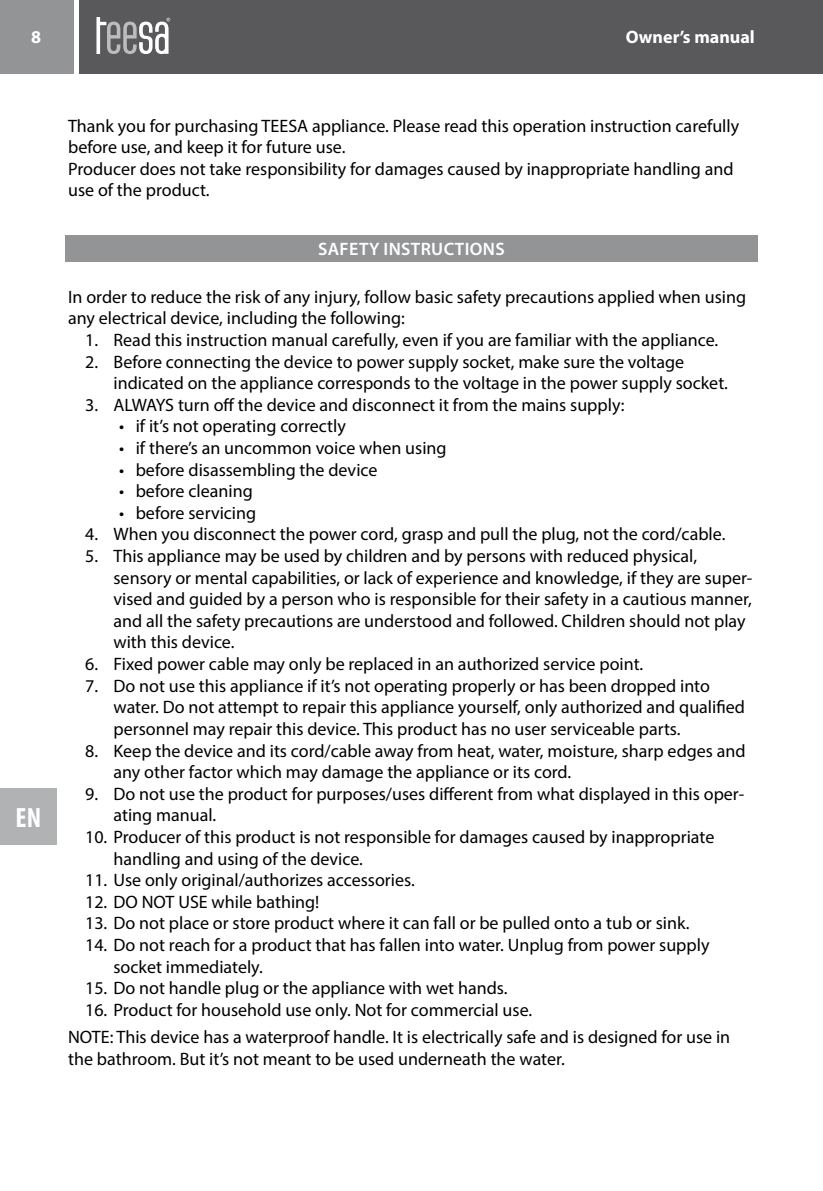
<style>
.page{position:relative;width:823px;height:1191px;background:#fff}
.page>*{position:absolute;margin:0;border:0;box-sizing:border-box;transform-origin:0 0}
.t1{font:700 condensed 28px "Myriad Pro";color:#fff}
.t2{font:18px/21.6px "Myriad Pro";color:#000}
.t3{font:600 18px "Myriad Pro";letter-spacing:.02em;color:#fff}
.t4{font:700 18px "Myriad Pro";color:#fff}
</style>
<div class="page">
<div style="left:0;top:788px;width:57px;height:57px;background:#b0b2b4"></div>
<div style="left:0;top:0;width:74px;height:74px;background:#929496"></div>
<div style="left:79px;top:0;width:743px;height:74px;background:#59595b"></div>
<svg style="left:96px;top:17px;width:74px;height:37px"></svg>
<div style="left:65px;top:235px;width:692px;height:27px;background:#929496"></div>
<p class="t4" style="left:31px;top:25px;width:11px">8</p>
<p class="t4" style="left:625px;top:25px;width:130px">Owner’s manual</p>
<p class="t2" style="left:68px;top:114px;width:672px">Thank you for purchasing TEESA appliance. Please read this operation instruction carefully before use, and keep it for future use.<br>Producer does not take responsibility for damages caused by inappropriate handling and use of the product.</p>
<h1 class="t1" style="left:16px;top:800px;width:27px">EN</h1>
<p class="t3" style="left:318px;top:238px;width:188px">SAFETY INSTRUCTIONS</p>
<p class="t2" style="left:68px;top:286px;width:679px">In order to reduce the risk of any injury, follow basic safety precautions applied when using any electrical device, including the following:</p>
<p class="t2" style="left:85px;top:329px;width:634px">1. Read this instruction manual carefully, even if you are familiar with the appliance.</p>
<p class="t2" style="left:113px;top:350px;width:615px;text-indent:-28px">2. Before connecting the device to power supply socket, make sure the voltage indicated on the appliance corresponds to the voltage in the power supply socket.</p>
<p class="t2" style="left:85px;top:394px;width:540px">3. ALWAYS turn off the device and disconnect it from the mains supply:</p>
<p class="t2" style="left:119px;top:415px;width:228px">• if it’s not operating correctly</p>
<p class="t2" style="left:119px;top:437px;width:329px">• if there’s an uncommon voice when using</p>
<p class="t2" style="left:119px;top:458px;width:260px">• before disassembling the device</p>
<p class="t2" style="left:119px;top:480px;width:135px">• before cleaning</p>
<p class="t2" style="left:119px;top:502px;width:138px">• before servicing</p>
<p class="t2" style="left:85px;top:523px;width:641px">4. When you disconnect the power cord, grasp and pull the plug, not the cord/cable.</p>
<p class="t2" style="left:113px;top:545px;width:640px;text-indent:-28px">5. This appliance may be used by children and by persons with reduced physical, sensory or mental capabilities, or lack of experience and knowledge, if they are super&shy;vised and guided by a person who is responsible for their safety in a cautious manner, and all the safety precautions are understood and followed. Children should not play with this device.</p>
<p class="t2" style="left:85px;top:653px;width:559px">6. Fixed power cable may only be replaced in an authorized service point.</p>
<p class="t2" style="left:113px;top:674px;width:632px;text-indent:-28px">7. Do not use this appliance if it’s not operating properly or has been dropped into water. Do not attempt to repair this appliance yourself, only authorized and qualified personnel may repair this device. This product has no user serviceable parts.</p>
<p class="t2" style="left:113px;top:739px;width:633px;text-indent:-28px">8. Keep the device and its cord/cable away from heat, water, moisture, sharp edges and any other factor which may damage the appliance or its cord.</p>
<p class="t2" style="left:113px;top:782px;width:632px;text-indent:-28px">9. Do not use the product for purposes/uses different from what displayed in this oper&shy;ating manual.</p>
<p class="t2" style="left:113px;top:826px;width:602px;text-indent:-28px">10. Producer of this product is not responsible for damages caused by inappropriate handling and using of the device.</p>
<p class="t2" style="left:85px;top:869px;width:331px">11. Use only original/authorizes accessories.</p>
<p class="t2" style="left:85px;top:890px;width:236px">12. DO NOT USE while bathing!</p>
<p class="t2" style="left:85px;top:912px;width:605px">13. Do not place or store product where it can fall or be pulled onto a tub or sink.</p>
<p class="t2" style="left:113px;top:934px;width:597px;text-indent:-28px">14. Do not reach for a product that has fallen into water. Unplug from power supply socket immediately.</p>
<p class="t2" style="left:85px;top:977px;width:423px">15. Do not handle plug or the appliance with wet hands.</p>
<p class="t2" style="left:68px;top:996px;width:663px;line-height:27.2px;text-indent:17px">16. Product for household use only. Not for commercial use.<br>NOTE: This device has a waterproof handle. It is electrically safe and is designed for use in</p>
<p class="t2" style="left:68px;top:1047px;width:498px">the bathroom. But it’s not meant to be used underneath the water.</p>
</div>
